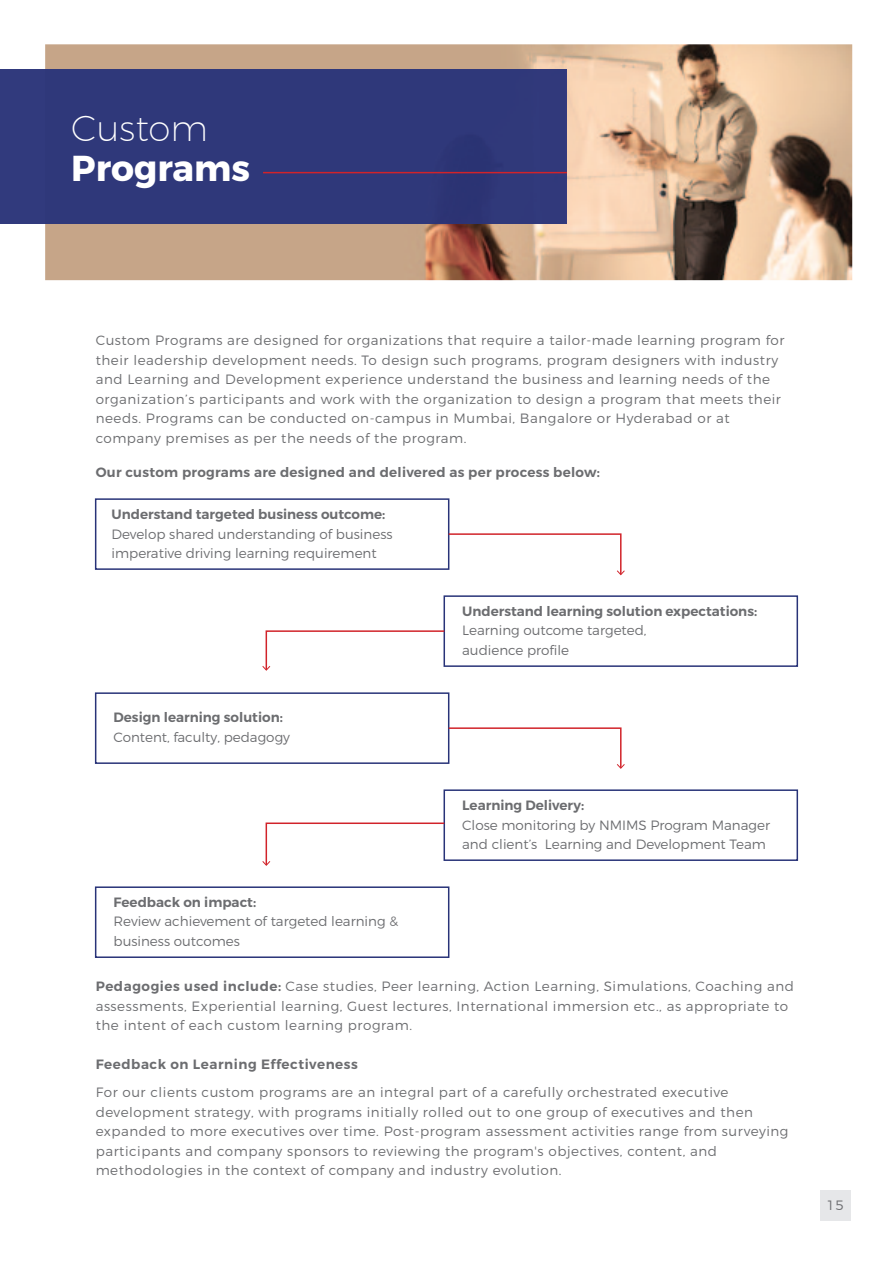
<style>
.page{position:relative;width:893px;height:1263px;background:#fff}
.page>*{position:absolute;margin:0;border:0;box-sizing:border-box;transform-origin:0 0}
.t1{font:700 36px "Montserrat";color:#fff}
.t2{font:200 36px "Montserrat";color:#fff}
.t3{font:300 13.5px/19.5px "Montserrat";letter-spacing:.04em;color:#6c6d70}
.t4{font:300 13.5px/19.5px "Montserrat";color:#6c6d70}
.t5{font:600 13.5px "Montserrat";color:#6c6d70}
.t6{font:600 13.5px "Montserrat";letter-spacing:.02em;color:#6c6d70}
.t7{font:600 13.5px "Montserrat";letter-spacing:.04em;color:#6c6d70}
.s1{font-weight:600}
</style>
<div class="page">
<div style="left:443px;top:595px;width:355px;height:72px;border:2px solid #283378"></div>
<div style="left:443px;top:789px;width:355px;height:72px;border:2px solid #283378"></div>
<div style="left:95px;top:498px;width:354px;height:72px;border:2px solid #283378"></div>
<div style="left:95px;top:692px;width:354px;height:72px;border:2px solid #283378"></div>
<div style="left:95px;top:886px;width:354px;height:72px;border:2px solid #283378"></div>
<svg style="left:447px;top:533px;width:178px;height:43px"></svg>
<svg style="left:262px;top:630px;width:184px;height:41px"></svg>
<svg style="left:447px;top:727px;width:178px;height:42px"></svg>
<svg style="left:262px;top:822px;width:184px;height:44px"></svg>
<div style="left:820px;top:1190px;width:30px;height:30px;background:#e6e7e9"></div>
<img style="left:45px;top:44px;width:807px;height:236px">
<div style="left:0;top:69px;width:45px;height:154px;background:#313a7d"></div>
<div style="left:45px;top:69px;width:522px;height:154px;background:#2f387a"></div>
<hr style="left:263px;top:172px;width:304px;height:1px;background:#d1232a">
<h1 class="t2" style="left:71px;top:106px;width:138px">Custom</h1>
<h1 class="t1" style="left:71px;top:146px;width:180px">Programs</h1>
<p class="t3" style="left:96px;top:330px;width:690px">Custom Programs are designed for organizations that require a tailor-made learning program for their leadership development needs. To design such programs, program designers with industry and Learning and Development experience understand the business and learning needs of the organization’s participants and work with the organization to design a program that meets their needs. Programs can be conducted on-campus in Mumbai, Bangalore or Hyderabad or at company premises as per the needs of the program.</p>
<p class="t6" style="left:96px;top:463px;width:506px">Our custom programs are designed and delivered as per process below:</p>
<p class="t5" style="left:112px;top:506px;width:275px">Understand targeted business outcome:</p>
<p class="t4" style="left:112px;top:524px;width:283px">Develop shared understanding of business imperative driving learning requirement</p>
<p class="t5" style="left:114px;top:709px;width:171px">Design learning solution:</p>
<p class="t4" style="left:114px;top:727px;width:178px">Content, faculty, pedagogy</p>
<p class="t5" style="left:114px;top:893px;width:144px">Feedback on impact:</p>
<p class="t4" style="left:114px;top:911px;width:286px">Review achievement of targeted learning &amp; business outcomes</p>
<p class="t5" style="left:462px;top:602px;width:297px">Understand learning solution expectations:</p>
<p class="t4" style="left:462px;top:620px;width:186px">Learning outcome targeted, audience profile</p>
<p class="t5" style="left:462px;top:797px;width:124px">Learning Delivery:</p>
<p class="t4" style="left:462px;top:815px;width:309px">Close monitoring by NMIMS Program Manager and client’s Learning and Development Team</p>
<p class="t3" style="left:96px;top:976px;width:700px"><span class="s1">Pedagogies used include:</span> Case studies, Peer learning, Action Learning, Simulations, Coaching and assessments, Experiential learning, Guest lectures, International immersion etc., as appropriate to the intent of each custom learning program.</p>
<p class="t7" style="left:96px;top:1055px;width:264px">Feedback on Learning Effectiveness</p>
<p class="t3" style="left:96px;top:1082px;width:694px">For our clients custom programs are an integral part of a carefully orchestrated executive development strategy, with programs initially rolled out to one group of executives and then expanded to more executives over time. Post-program assessment activities range from surveying participants and company sponsors to reviewing the program's objectives, content, and methodologies in the context of company and industry evolution.</p>
<p class="t3" style="left:826px;top:1195px;width:19px">15</p>
</div>
